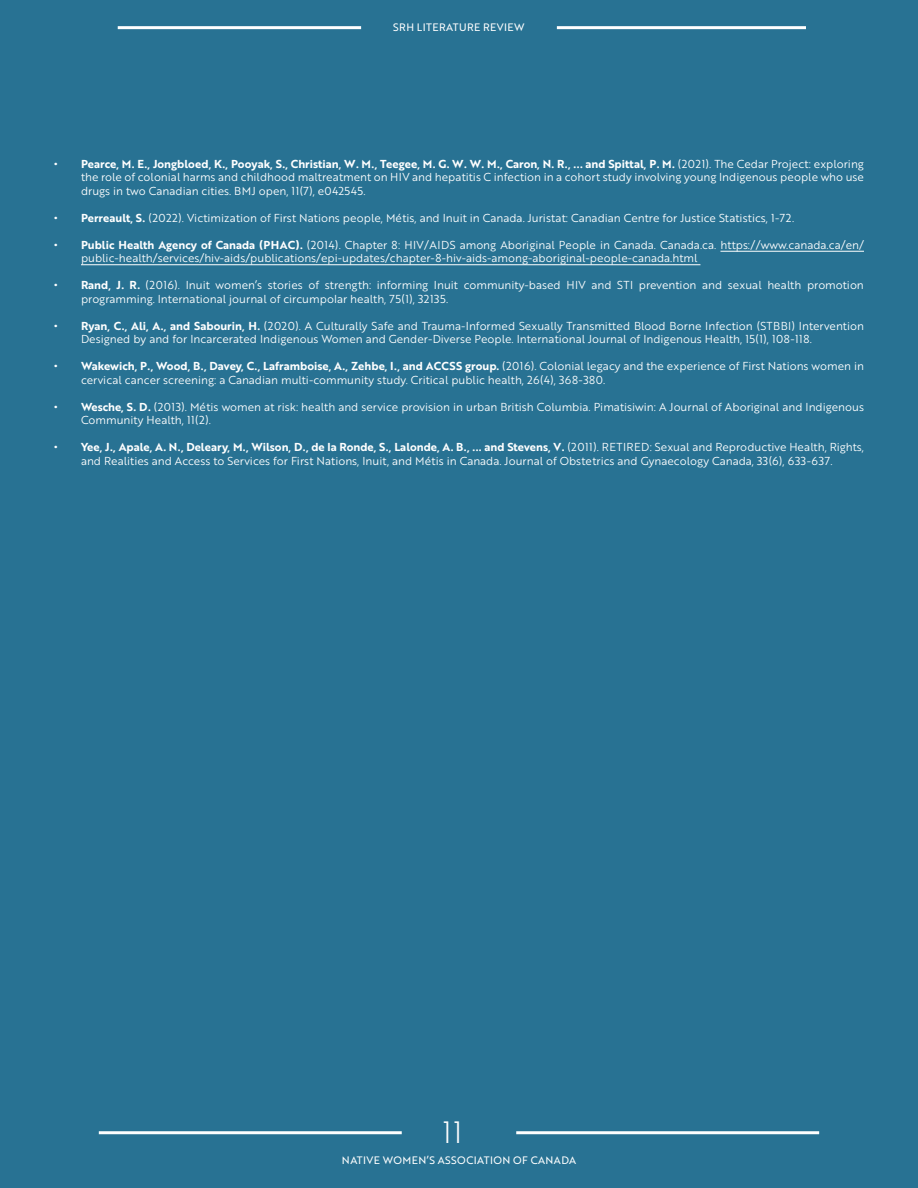
<style>
.page{position:relative;width:918px;height:1188px;background:#287293}
.page>*{position:absolute;margin:0;border:0;box-sizing:border-box;transform-origin:0 0}
.t1{font:30px "Brother 1816 Light";color:#fff}
.t2{font:11.25px/13.5px "Brother 1816 Book";color:#fff}
.t3{font:11.25px "Brother 1816 Bold";color:#fff}
.t4{font:10.5px "Brother 1816 Regular";letter-spacing:.04em;color:#fff}
.s1{font-family:"Brother 1816 Book"}
.s2{font-family:"Brother 1816 Bold"}
</style>
<div class="page">
<hr style="left:99px;top:1131px;width:303px;height:3px;background:#fff">
<hr style="left:118px;top:26px;width:243px;height:3px;background:#fff">
<hr style="left:516px;top:1131px;width:303px;height:3px;background:#fff">
<hr style="left:557px;top:26px;width:249px;height:3px;background:#fff">
<hr style="left:720px;top:251px;width:144px;height:1px;background:#fff">
<hr style="left:81px;top:264px;width:619px;height:1px;background:#fff">
<p class="t4" style="left:393px;top:20px;width:133px">SRH LITERATURE REVIEW</p>
<p class="t3" style="left:54px;top:155px;width:811px">• Pearce, M. E., Jongbloed, K., Pooyak, S., Christian, W. M., Teegee, M. G. W. W. M., Caron, N. R., ... and Spittal, P. M. <span class="s1">(2021). The Cedar Project: exploring</span></p>
<p class="t2" style="left:81px;top:170px;width:785px">the role of colonial harms and childhood maltreatment on HIV and hepatitis C infection in a cohort study involving young Indigenous people who use drugs in two Canadian cities. BMJ open, 11(7), e042545.</p>
<p class="t2" style="left:54px;top:211px;width:742px"><span class="s2">• Perreault, S.</span> (2022). Victimization of First Nations people, Métis, and Inuit in Canada. Juristat: Canadian Centre for Justice Statistics, 1-72.</p>
<p class="t2" style="left:81px;top:238px;width:785px;text-indent:-27px"><span class="s2">• Public Health Agency of Canada (PHAC).</span> (2014). Chapter 8: HIV/AIDS among Aboriginal People in Canada. Canada.ca. https://www.canada.ca/en/ public-health/services/hiv-aids/publications/epi-updates/chapter-8-hiv-aids-among-aboriginal-people-canada.html</p>
<p class="t2" style="left:81px;top:278px;width:784px;text-indent:-27px"><span class="s2">• Rand, J. R.</span> (2016). Inuit women’s stories of strength: informing Inuit community-based HIV and STI prevention and sexual health promotion programming. International journal of circumpolar health, 75(1), 32135.</p>
<p class="t2" style="left:81px;top:319px;width:785px;text-indent:-27px"><span class="s2">• Ryan, C., Ali, A., and Sabourin, H.</span> (2020). A Culturally Safe and Trauma-Informed Sexually Transmitted Blood Borne Infection (STBBI) Intervention<br>Designed by and for Incarcerated Indigenous Women and Gender-Diverse People. International Journal of Indigenous Health, 15(1), 108-118.</p>
<p class="t3" style="left:54px;top:358px;width:812px">• Wakewich, P., Wood, B., Davey, C., Laframboise, A., Zehbe, I., and ACCSS group. <span class="s1">(2016). Colonial legacy and the experience of First Nations women in</span></p>
<p class="t2" style="left:81px;top:373px;width:526px">cervical cancer screening: a Canadian multi-community study. Critical public health, 26(4), 368-380.</p>
<p class="t2" style="left:81px;top:400px;width:785px;text-indent:-27px"><span class="s2">• Wesche, S. D.</span> (2013). Métis women at risk: health and service provision in urban British Columbia. Pimatisiwin: A Journal of Aboriginal and Indigenous<br>Community Health, 11(2).</p>
<p class="t3" style="left:54px;top:439px;width:812px">• Yee, J., Apale, A. N., Deleary, M., Wilson, D., de la Ronde, S., Lalonde, A. B., ... and Stevens, V. <span class="s1">(2011). RETIRED: Sexual and Reproductive Health, Rights,</span></p>
<p class="t2" style="left:81px;top:454px;width:753px">and Realities and Access to Services for First Nations, Inuit, and Métis in Canada. Journal of Obstetrics and Gynaecology Canada, 33(6), 633-637.</p>
<h1 class="t1" style="left:443px;top:1110px;width:21px">11</h1>
<p class="t4" style="left:342px;top:1153px;width:236px">NATIVE WOMEN’S ASSOCIATION OF CANADA</p>
</div>
